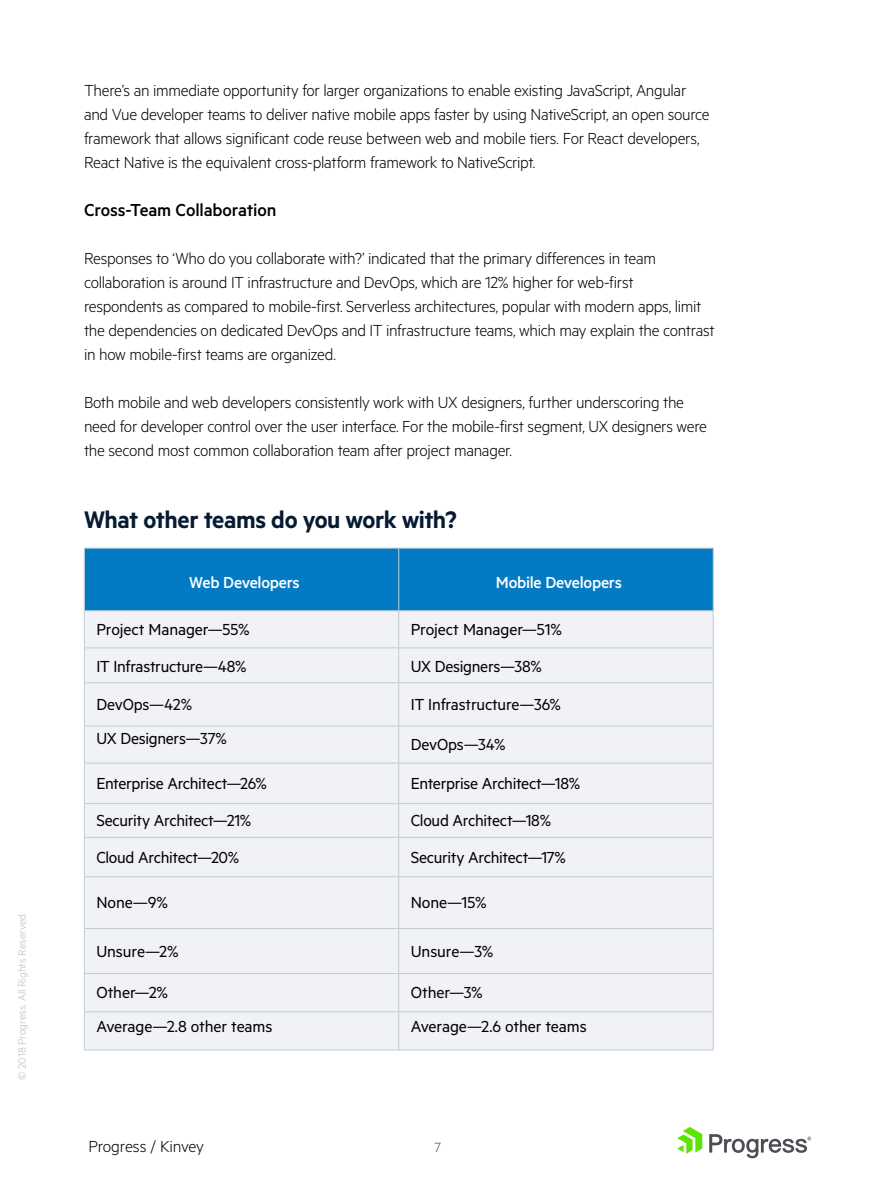
<style>
.page{position:relative;width:891px;height:1188px;background:#fff}
.page>*{position:absolute;margin:0;border:0;box-sizing:border-box;transform-origin:0 0}
.t1{font:600 27px "Metric";letter-spacing:-.02em;color:#061a32}
.t2{font:500 19.5px "Metric";letter-spacing:-.01em;color:#000}
.t3{font:300 18px/24px "Metric";letter-spacing:-.02em;color:#000}
.t4{font:18px "Metric";letter-spacing:-.015em;color:#000}
.t5{font:500 18px "Metric";letter-spacing:-.015em;color:#fff}
.t6{font:300 18px "Metric";letter-spacing:-.01em;color:#030000}
.t7{font:300 15px "Metric";color:#4d4d4d}
.t8{font:300 12px "Metric";color:#b4bdc6}
</style>
<div class="page">
<svg style="left:677px;top:1127px;width:25px;height:27px"></svg>
<svg style="left:709px;top:1134px;width:102px;height:24px"></svg>
<div style="left:85px;top:549px;width:628px;height:61px;background:#037ac4"></div>
<div style="left:85px;top:611px;width:628px;height:439px;background:#f0f2f5"></div>
<div style="left:85px;top:649px;width:628px;height:362px;background:#f0f2f5"></div>
<hr style="left:84px;top:648px;width:315px;height:1px;background:#bfccd6">
<hr style="left:399px;top:648px;width:315px;height:1px;background:#bfccd6">
<hr style="left:84px;top:682px;width:315px;height:1px;background:#bfccd6">
<hr style="left:399px;top:682px;width:315px;height:1px;background:#bfccd6">
<hr style="left:84px;top:726px;width:315px;height:1px;background:#bfccd6">
<hr style="left:399px;top:726px;width:315px;height:1px;background:#bfccd6">
<hr style="left:84px;top:763px;width:315px;height:1px;background:#bfccd6">
<hr style="left:399px;top:763px;width:315px;height:1px;background:#bfccd6">
<hr style="left:84px;top:803px;width:315px;height:1px;background:#bfccd6">
<hr style="left:399px;top:803px;width:315px;height:1px;background:#bfccd6">
<hr style="left:84px;top:837px;width:315px;height:1px;background:#bfccd6">
<hr style="left:399px;top:837px;width:315px;height:1px;background:#bfccd6">
<hr style="left:84px;top:876px;width:315px;height:1px;background:#bfccd6">
<hr style="left:399px;top:876px;width:315px;height:1px;background:#bfccd6">
<hr style="left:84px;top:928px;width:315px;height:1px;background:#bfccd6">
<hr style="left:399px;top:928px;width:315px;height:1px;background:#bfccd6">
<hr style="left:84px;top:973px;width:315px;height:1px;background:#bfccd6">
<hr style="left:399px;top:973px;width:315px;height:1px;background:#bfccd6">
<hr style="left:84px;top:1011px;width:315px;height:1px;background:#bfccd6">
<hr style="left:399px;top:1011px;width:315px;height:1px;background:#bfccd6">
<hr style="left:84px;top:1050px;width:315px;height:1px;background:#bfccd6">
<hr style="left:399px;top:1050px;width:315px;height:1px;background:#bfccd6">
<hr style="left:84px;top:611px;width:1px;height:37px;background:#bfccd6">
<hr style="left:398px;top:611px;width:1px;height:37px;background:#bfccd6">
<hr style="left:713px;top:611px;width:1px;height:37px;background:#bfccd6">
<hr style="left:84px;top:648px;width:1px;height:34px;background:#bfccd6">
<hr style="left:398px;top:648px;width:1px;height:34px;background:#bfccd6">
<hr style="left:713px;top:648px;width:1px;height:34px;background:#bfccd6">
<hr style="left:84px;top:683px;width:1px;height:43px;background:#bfccd6">
<hr style="left:398px;top:683px;width:1px;height:43px;background:#bfccd6">
<hr style="left:713px;top:683px;width:1px;height:43px;background:#bfccd6">
<hr style="left:84px;top:726px;width:1px;height:37px;background:#bfccd6">
<hr style="left:398px;top:726px;width:1px;height:37px;background:#bfccd6">
<hr style="left:713px;top:726px;width:1px;height:37px;background:#bfccd6">
<hr style="left:84px;top:764px;width:1px;height:39px;background:#bfccd6">
<hr style="left:398px;top:764px;width:1px;height:39px;background:#bfccd6">
<hr style="left:713px;top:764px;width:1px;height:39px;background:#bfccd6">
<hr style="left:84px;top:804px;width:1px;height:33px;background:#bfccd6">
<hr style="left:398px;top:804px;width:1px;height:33px;background:#bfccd6">
<hr style="left:713px;top:804px;width:1px;height:33px;background:#bfccd6">
<hr style="left:84px;top:838px;width:1px;height:38px;background:#bfccd6">
<hr style="left:398px;top:838px;width:1px;height:38px;background:#bfccd6">
<hr style="left:713px;top:838px;width:1px;height:38px;background:#bfccd6">
<hr style="left:84px;top:877px;width:1px;height:51px;background:#bfccd6">
<hr style="left:398px;top:877px;width:1px;height:51px;background:#bfccd6">
<hr style="left:713px;top:877px;width:1px;height:51px;background:#bfccd6">
<hr style="left:84px;top:929px;width:1px;height:44px;background:#bfccd6">
<hr style="left:398px;top:929px;width:1px;height:44px;background:#bfccd6">
<hr style="left:713px;top:929px;width:1px;height:44px;background:#bfccd6">
<hr style="left:84px;top:974px;width:1px;height:37px;background:#bfccd6">
<hr style="left:398px;top:974px;width:1px;height:37px;background:#bfccd6">
<hr style="left:713px;top:974px;width:1px;height:37px;background:#bfccd6">
<hr style="left:84px;top:1012px;width:1px;height:38px;background:#bfccd6">
<hr style="left:398px;top:1012px;width:1px;height:38px;background:#bfccd6">
<hr style="left:713px;top:1012px;width:1px;height:38px;background:#bfccd6">
<hr style="left:84px;top:548px;width:315px;height:1px;background:#bfccd6">
<hr style="left:84px;top:549px;width:1px;height:61px;background:#bfccd6">
<hr style="left:399px;top:548px;width:315px;height:1px;background:#bfccd6">
<hr style="left:398px;top:549px;width:1px;height:61px;background:#bfccd6">
<hr style="left:713px;top:549px;width:1px;height:61px;background:#bfccd6">
<hr style="left:84px;top:610px;width:315px;height:1px;background:#bfccd6">
<hr style="left:399px;top:610px;width:315px;height:1px;background:#bfccd6">
<p class="t8" style="left:15px;top:1080px;width:169px;rotate:-90deg">© 2018 Progress. All Rights Reserved.</p>
<p class="t3" style="left:84px;top:78px;width:627px">There’s an immediate opportunity for larger organizations to enable existing JavaScript, Angular and Vue developer teams to deliver native mobile apps faster by using NativeScript, an open source framework that allows significant code reuse between web and mobile tiers. For React developers, React Native is the equivalent cross-platform framework to NativeScript.</p>
<p class="t2" style="left:84px;top:199px;width:194px">Cross-Team Collaboration</p>
<p class="t3" style="left:84px;top:246px;width:632px">Responses to ‘Who do you collaborate with?’ indicated that the primary differences in team collaboration is around IT infrastructure and DevOps, which are 12% higher for web-first respondents as compared to mobile-first. Serverless architectures, popular with modern apps, limit the dependencies on dedicated DevOps and IT infrastructure teams, which may explain the contrast in how mobile-first teams are organized.</p>
<p class="t3" style="left:84px;top:390px;width:625px">Both mobile and web developers consistently work with UX designers, further underscoring the need for developer control over the user interface. For the mobile-first segment, UX designers were the second most common collaboration team after project manager.</p>
<h1 class="t1" style="left:84px;top:504px;width:374px">What other teams do you work with?</h1>
<p class="t5" style="left:189px;top:572px;width:112px">Web Developers</p>
<p class="t5" style="left:496px;top:572px;width:128px">Mobile Developers</p>
<p class="t4" style="left:96px;top:619px;width:155px">Project Manager—55%</p>
<p class="t4" style="left:411px;top:619px;width:153px">Project Manager—51%</p>
<p class="t4" style="left:96px;top:656px;width:152px">IT Infrastructure—48%</p>
<p class="t4" style="left:411px;top:656px;width:133px">UX Designers—38%</p>
<p class="t4" style="left:96px;top:694px;width:97px">DevOps—42%</p>
<p class="t4" style="left:411px;top:694px;width:152px">IT Infrastructure—36%</p>
<p class="t4" style="left:96px;top:728px;width:132px">UX Designers—37%</p>
<p class="t4" style="left:411px;top:734px;width:96px">DevOps—34%</p>
<p class="t4" style="left:96px;top:773px;width:172px">Enterprise Architect—26%</p>
<p class="t4" style="left:411px;top:773px;width:171px">Enterprise Architect—18%</p>
<p class="t4" style="left:96px;top:810px;width:156px">Security Architect—21%</p>
<p class="t4" style="left:411px;top:810px;width:142px">Cloud Architect—18%</p>
<p class="t4" style="left:96px;top:847px;width:144px">Cloud Architect—20%</p>
<p class="t4" style="left:411px;top:847px;width:157px">Security Architect—17%</p>
<p class="t4" style="left:96px;top:892px;width:73px">None—9%</p>
<p class="t4" style="left:411px;top:892px;width:78px">None—15%</p>
<p class="t4" style="left:96px;top:941px;width:84px">Unsure—2%</p>
<p class="t4" style="left:411px;top:941px;width:84px">Unsure—3%</p>
<p class="t4" style="left:96px;top:982px;width:73px">Other—2%</p>
<p class="t4" style="left:411px;top:982px;width:74px">Other—3%</p>
<p class="t4" style="left:96px;top:1016px;width:178px">Average—2.8 other teams</p>
<p class="t4" style="left:411px;top:1016px;width:178px">Average—2.6 other teams</p>
<p class="t6" style="left:88px;top:1136px;width:117px">Progress / Kinvey</p>
<p class="t7" style="left:435px;top:1139px;width:8px">7</p>
</div>
